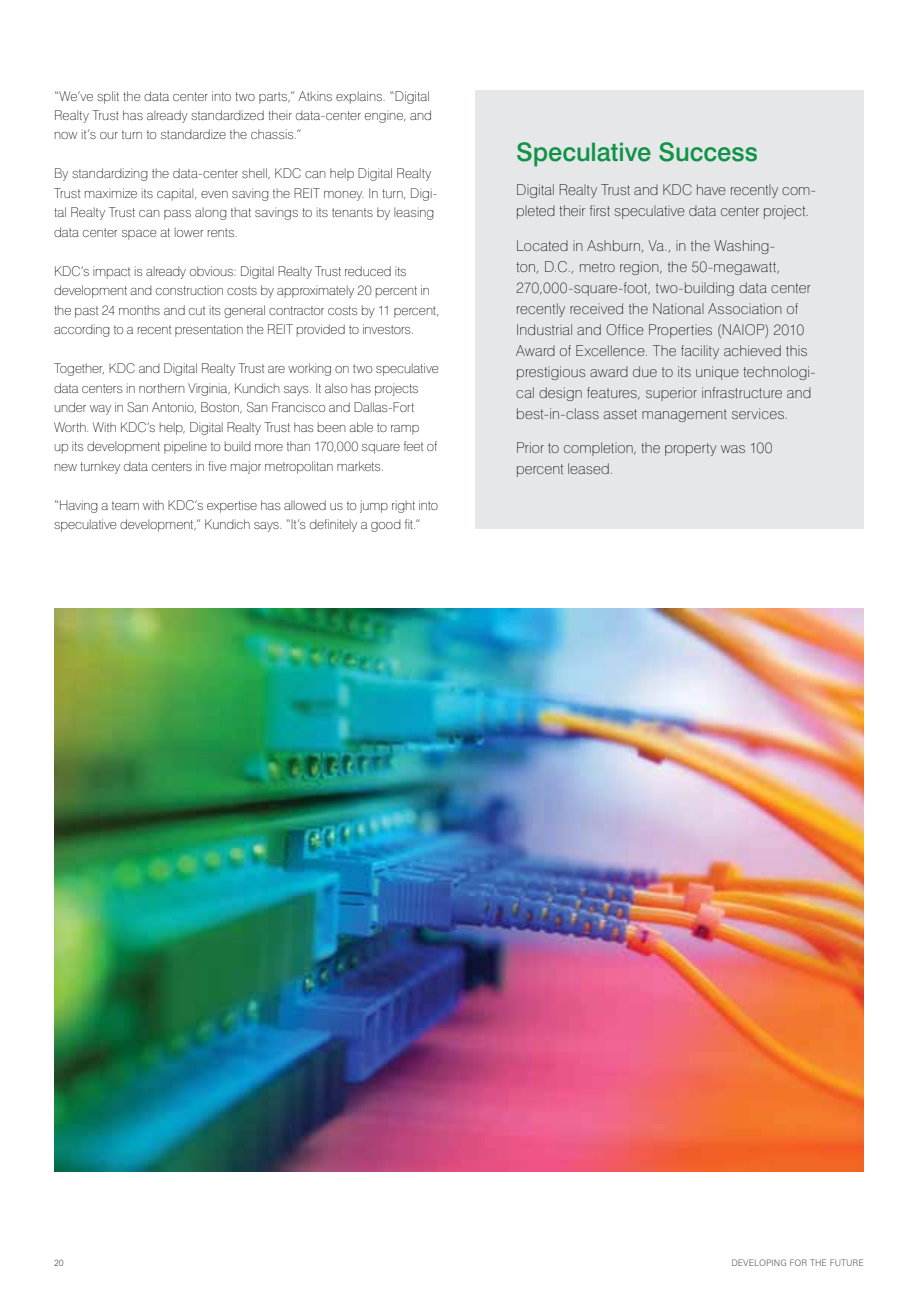
<style>
.page{position:relative;width:918px;height:1296px;background:#fff}
.page>*{position:absolute;margin:0;border:0;box-sizing:border-box;transform-origin:0 0}
.t1{font:500 25.5px "Swiss 721 BT";color:#109247}
.t2{font:100 15px/21px "Swiss 721 BT";letter-spacing:.01em;color:#000}
.t3{font:100 13.5px/19.5px "Swiss 721 BT";color:#000}
.t4{font:300 9px "Zurich BT";color:#58595b}
</style>
<div class="page">
<div style="left:476px;top:91px;width:388px;height:438px;background:#e6e7e8"></div>
<img style="left:54px;top:609px;width:810px;height:563px">
<p class="t3" style="left:54px;top:86px;width:380px">“We’ve split the data center into two parts,” Atkins explains. “Digital<br>Realty Trust has already standardized their data-center engine, and now it’s our turn to standardize the chassis.”</p>
<p class="t3" style="left:54px;top:164px;width:385px">By standardizing the data-center shell, KDC can help Digital Realty Trust maximize its capital, even saving the REIT money. In turn, Digi&shy;tal Realty Trust can pass along that savings to its tenants by leasing data center space at lower rents.</p>
<p class="t3" style="left:54px;top:261px;width:387px">KDC’s impact is already obvious: Digital Realty Trust reduced its development and construction costs by approximately 20 percent in the past 24 months and cut its general contractor costs by 11 percent, according to a recent presentation the REIT provided to investors.</p>
<p class="t3" style="left:54px;top:359px;width:386px">Together, KDC and Digital Realty Trust are working on two speculative data centers in northern Virginia, Kundich says. It also has projects under way in San Antonio, Boston, San Francisco and Dallas-Fort Worth. With KDC’s help, Digital Realty Trust has been able to ramp<br>up its development pipeline to build more than 170,000 square feet of new turnkey data centers in five major metropolitan markets.</p>
<p class="t3" style="left:54px;top:495px;width:386px">“Having a team with KDC’s expertise has allowed us to jump right into speculative development,” Kundich says. “It’s definitely a good fit.”</p>
<h1 class="t1" style="left:516px;top:136px;width:243px">Speculative Success</h1>
<p class="t2" style="left:516px;top:179px;width:301px">Digital Realty Trust and KDC have recently com&shy;pleted their first speculative data center project.</p>
<p class="t2" style="left:516px;top:235px;width:301px">Located in Ashburn, Va., in the Washing-<br>ton, D.C., metro region, the 50-megawatt, 270,000-square-foot, two-building data center recently received the National Association of Industrial and Office Properties (NAIOP) 2010<br>Award of Excellence. The facility achieved this prestigious award due to its unique technologi&shy;cal design features, superior infrastructure and best-in-class asset management services.</p>
<p class="t2" style="left:516px;top:437px;width:258px">Prior to completion, the property was 100 percent leased.</p>
<p class="t4" style="left:54px;top:1257px;width:11px">20</p>
<p class="t4" style="left:731px;top:1257px;width:134px">DEVELOPING FOR THE FUTURE</p>
</div>
